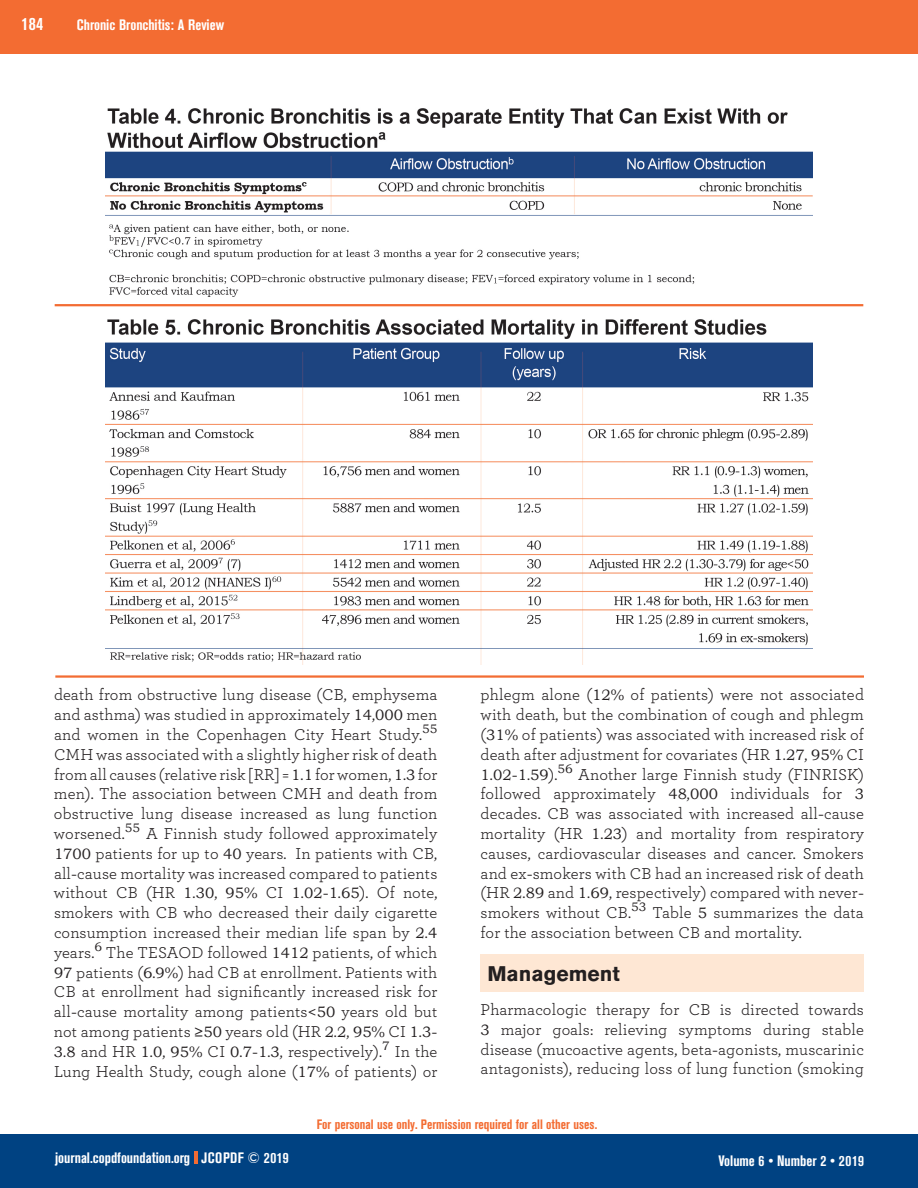
<style>
.page{position:relative;width:918px;height:1188px;background:#fff}
.page>*{position:absolute;margin:0;border:0;box-sizing:border-box;transform-origin:0 0}
.t1{font:700 21px "Akzidenz Grotesk BE";color:#231f20}
.t2{font:700 condensed 18px "Akzidenz Grotesk BE";color:#fff}
.t3{font:16.5px/19.8px "Breathe";letter-spacing:.01em;color:#231f20;text-align:justify}
.t4{font:700 condensed 15px "Akzidenz Grotesk BE";color:#fff}
.t5{font:700 condensed 13.5px "Akzidenz Grotesk BE";color:#f36c32}
.s1{font-family:"Bookman Old Style";font-size:15px}
.s2{font-family:"Bookman Old Style"}
</style>
<div class="page">
<div style="left:0;top:1134px;width:918px;height:54px;background:#004282"></div>
<div style="left:0;top:0;width:918px;height:54px;background:#f36c32"></div>
<svg style="left:194px;top:1152px;width:3px;height:12px"></svg>
<img style="left:106px;top:108px;width:706px;height:189px">
<img style="left:106px;top:319px;width:706px;height:345px">
<div style="left:481px;top:954px;width:383px;height:38px;background:#fee7d4"></div>
<hr style="left:55px;top:304px;width:808px;height:2px;background:#f36c32">
<hr style="left:55px;top:675px;width:809px;height:3px;background:#f36c32">
<p class="t2" style="left:22px;top:13px;width:23px">184</p>
<p class="t4" style="left:77px;top:16px;width:149px">Chronic Bronchitis: A Review</p>
<p class="t3" style="left:54px;top:684px;width:385px">death from obstructive lung disease (CB, emphysema and asthma) was studied in approximately <span class="s1">14</span>,<span class="s1">000</span> men and women in the Copenhagen City Heart Study.<sup>55<br></sup>CMH was associated with a slightly higher risk of death from all causes (relative risk [RR] = <span class="s1">1</span>.<span class="s1">1</span> for women, <span class="s1">1</span>.<span class="s1">3</span> for men). The association between CMH and death from obstructive lung disease increased as lung function worsened.<sup>55</sup> A Finnish study followed approximately <span class="s1">1700</span> patients for up to <span class="s1">40</span> years. In patients with CB, all<span class="s1">-</span>cause mortality was increased compared to patients without CB (HR <span class="s1">1</span>.<span class="s1">30</span>, <span class="s1">95%</span> CI <span class="s1">1</span>.<span class="s1">02-1</span>.<span class="s1">65</span>). Of note, smokers with CB who decreased their daily cigarette consumption increased their median life span by <span class="s1">2</span>.<span class="s1">4 </span>years.<sup>6</sup> The TESAOD followed <span class="s1">1412</span> patients, of which <span class="s1">97</span> patients (<span class="s1">6</span>.<span class="s1">9%</span>) had CB at enrollment. Patients with CB at enrollment had significantly increased risk for all<span class="s1">-</span>cause mortality among patients<span class="s1">&lt;50</span> years old but not among patients <span class="s2">≥</span><span class="s1">50</span> years old (HR <span class="s1">2</span>.<span class="s1">2</span>, <span class="s1">95%</span> CI <span class="s1">1</span>.<span class="s1">3- 3</span>.<span class="s1">8</span> and HR <span class="s1">1</span>.<span class="s1">0</span>, <span class="s1">95%</span> CI <span class="s1">0</span>.<span class="s1">7-1</span>.<span class="s1">3</span>, respectively).<sup>7</sup> In the Lung Health Study, cough alone (<span class="s1">17%</span> of patients) or</p>
<p class="t3" style="left:481px;top:684px;width:385px">phlegm alone (<span class="s1">12%</span> of patients) were not associated with death, but the combination of cough and phlegm (<span class="s1">31%</span> of patients) was associated with increased risk of death after adjustment for covariates (HR <span class="s1">1</span>.<span class="s1">27</span>, <span class="s1">95%</span> CI <span class="s1">1</span>.<span class="s1">02-1</span>.<span class="s1">59</span>).<sup>56</sup> Another large Finnish study (FINRISK) followed approximately <span class="s1">48</span>,<span class="s1">000</span> individuals for <span class="s1">3 </span>decades. CB was associated with increased all<span class="s1">-</span>cause mortality (HR <span class="s1">1</span>.<span class="s1">23</span>) and mortality from respiratory causes, cardiovascular diseases and cancer. Smokers and ex<span class="s1">-</span>smokers with CB had an increased risk of death (HR <span class="s1">2</span>.<span class="s1">89</span> and <span class="s1">1</span>.<span class="s1">69</span>, respectively) compared with never&shy;smokers without CB.<sup>53</sup> Table <span class="s1">5</span> summarizes the data for the association between CB and mortality.</p>
<p class="t1" style="left:487px;top:962px;width:134px">Management</p>
<p class="t3" style="left:481px;top:999px;width:385px">Pharmacologic therapy for CB is directed towards <span class="s1">3</span> major goals: relieving symptoms during stable disease (mucoactive agents, beta<span class="s1">-</span>agonists, muscarinic antagonists), reducing loss of lung function (smoking</p>
<p class="t5" style="left:317px;top:1117px;width:282px">For personal use only. Permission required for all other uses.</p>
<p class="t4" style="left:55px;top:1149px;width:235px">journal.copdfoundation.org JCOPDF © 2019</p>
<p class="t4" style="left:719px;top:1152px;width:147px">Volume 6 • Number 2 • 2019</p>
</div>
